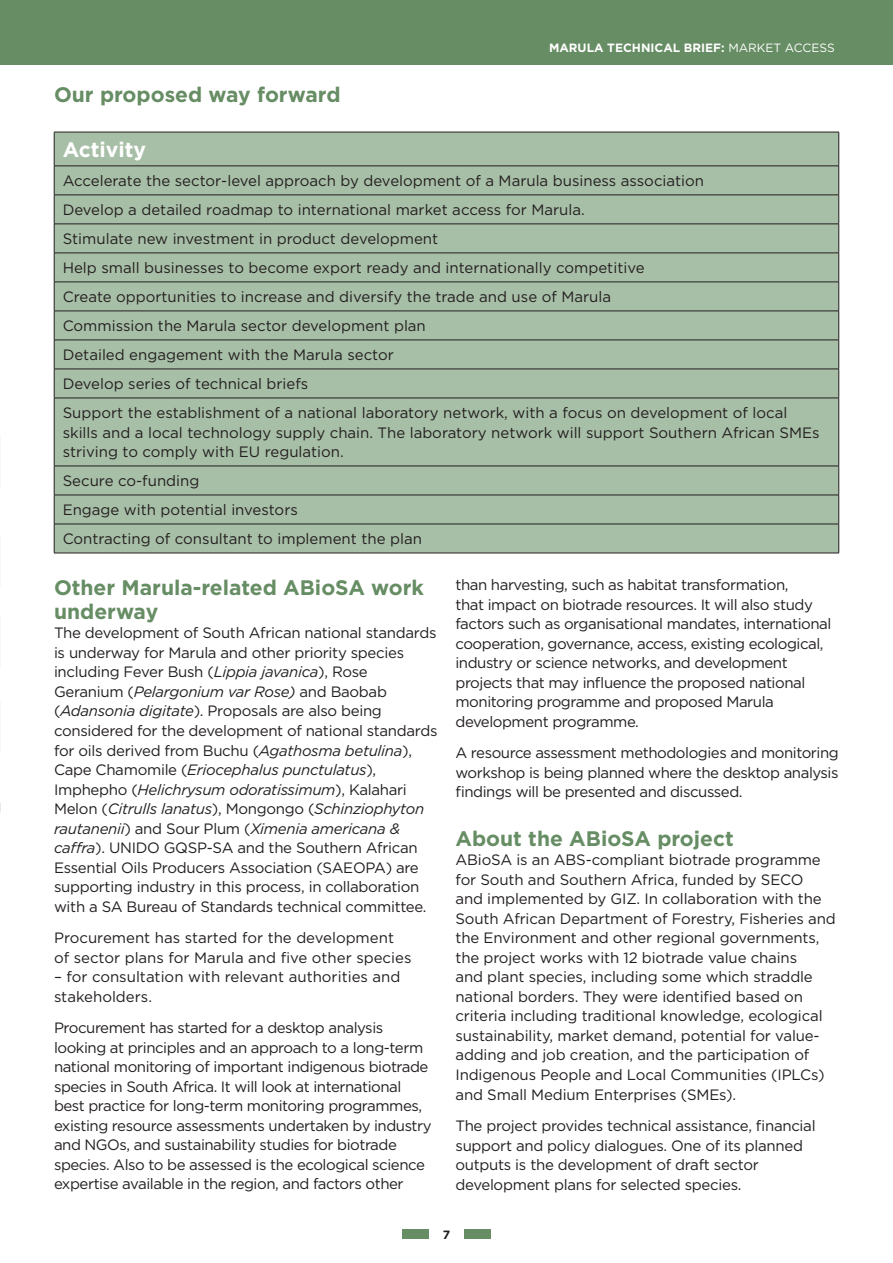
<style>
.page{position:relative;width:893px;height:1263px;background:#fff}
.page>*{position:absolute;margin:0;border:0;box-sizing:border-box;transform-origin:0 0}
.heading{font:700 21px/24px "Gotham";color:#668d63}
.heading-2{font:700 21px "Gotham";color:#fff}
.body{font:15px/19.5px "Gotham";letter-spacing:-.02em;color:#231f20}
.body-2{font:15px/19.5px "Gotham";color:#231f20}
.t1{font:700 12px "Gotham";color:#fff}
.t2{font:700 12px "Gotham";color:#231f20}
.s1{font-weight:400}
.s2{font-style:italic}
</style>
<div class="page">
<div style="left:0;top:0;width:893px;height:65px;background:#668d63"></div>
<div style="left:402px;top:1229px;width:26px;height:9px;background:#668d63"></div>
<div style="left:465px;top:1229px;width:26px;height:9px;background:#668d63"></div>
<div style="left:55px;top:133px;width:783px;height:420px;background:#a8bfa7"></div>
<hr style="left:54px;top:132px;width:785px;height:1px;background:#231f20">
<hr style="left:54px;top:132px;width:1px;height:34px;background:#231f20">
<hr style="left:838px;top:132px;width:1px;height:34px;background:#231f20">
<hr style="left:54px;top:166px;width:785px;height:1px;background:#231f20">
<hr style="left:54px;top:195px;width:785px;height:1px;background:#231f20">
<hr style="left:54px;top:224px;width:785px;height:1px;background:#231f20">
<hr style="left:54px;top:253px;width:785px;height:1px;background:#231f20">
<hr style="left:54px;top:282px;width:785px;height:1px;background:#231f20">
<hr style="left:54px;top:311px;width:785px;height:1px;background:#231f20">
<hr style="left:54px;top:340px;width:785px;height:1px;background:#231f20">
<hr style="left:54px;top:369px;width:785px;height:1px;background:#231f20">
<svg style="left:54px;top:166px;width:1px;height:232px"></svg>
<svg style="left:838px;top:166px;width:1px;height:232px"></svg>
<hr style="left:54px;top:398px;width:785px;height:1px;background:#231f20">
<hr style="left:54px;top:398px;width:1px;height:68px;background:#231f20">
<hr style="left:838px;top:398px;width:1px;height:68px;background:#231f20">
<hr style="left:54px;top:466px;width:785px;height:1px;background:#231f20">
<hr style="left:54px;top:495px;width:785px;height:1px;background:#231f20">
<hr style="left:54px;top:524px;width:785px;height:1px;background:#231f20">
<svg style="left:54px;top:466px;width:1px;height:87px"></svg>
<svg style="left:838px;top:466px;width:1px;height:87px"></svg>
<hr style="left:54px;top:553px;width:785px;height:1px;background:#231f20">
<p class="t1" style="left:549px;top:40px;width:287px">MARULA TECHNICAL BRIEF: <span class="s1">MARKET ACCESS</span></p>
<p class="heading" style="left:54px;top:82px;width:288px">Our proposed way forward</p>
<p class="heading-2" style="left:63px;top:136px;width:85px">Activity</p>
<p class="body-2" style="left:63px;top:171px;width:643px">Accelerate the sector-level approach by development of a Marula business association</p>
<p class="body-2" style="left:63px;top:200px;width:524px">Develop a detailed roadmap to international market access for Marula.</p>
<p class="body-2" style="left:63px;top:229px;width:377px">Stimulate new investment in product development</p>
<p class="body-2" style="left:63px;top:258px;width:583px">Help small businesses to become export ready and internationally competitive</p>
<p class="body-2" style="left:63px;top:287px;width:550px">Create opportunities to increase and diversify the trade and use of Marula</p>
<p class="body-2" style="left:63px;top:316px;width:365px">Commission the Marula sector development plan</p>
<p class="body-2" style="left:63px;top:345px;width:333px">Detailed engagement with the Marula sector</p>
<p class="body-2" style="left:63px;top:374px;width:247px">Develop series of technical briefs</p>
<p class="body-2" style="left:63px;top:403px;width:759px">Support the establishment of a national laboratory network, with a focus on development of local skills and a local technology supply chain. The laboratory network will support Southern African SMEs striving to comply with EU regulation.</p>
<p class="body-2" style="left:63px;top:471px;width:138px">Secure co-funding</p>
<p class="body-2" style="left:63px;top:500px;width:237px">Engage with potential investors</p>
<p class="body-2" style="left:63px;top:529px;width:361px">Contracting of consultant to implement the plan</p>
<p class="heading" style="left:54px;top:575px;width:371px">Other Marula-related ABioSA work underway</p>
<p class="body" style="left:54px;top:623px;width:385px">The development of South African national standards is underway for Marula and other priority species including Fever Bush (<span class="s2">Lippia javanica</span>), Rose Geranium (<span class="s2">Pelargonium var Rose)</span> and Baobab (<span class="s2">Adansonia digitate</span>). Proposals are also being considered for the development of national standards for oils derived from Buchu (<span class="s2">Agathosma betulina</span>), Cape Chamomile (<span class="s2">Eriocephalus punctulatus</span>), Imphepho (<span class="s2">Helichrysum odoratissimum</span>), Kalahari Melon (<span class="s2">Citrulls lanatus</span>), Mongongo (<span class="s2">Schinziophyton rautanenii</span>) and Sour Plum (<span class="s2">Ximenia americana &amp; caffra</span>). UNIDO GQSP-SA and the Southern African Essential Oils Producers Association (SAEOPA) are supporting industry in this process, in collaboration with a SA Bureau of Standards technical committee.</p>
<p class="body-2" style="left:54px;top:928px;width:359px">Procurement has started for the development of sector plans for Marula and five other species</p>
<p class="body-2" style="left:54px;top:967px;width:348px">– for consultation with relevant authorities and stakeholders.</p>
<p class="body" style="left:54px;top:1018px;width:379px">Procurement has started for a desktop analysis looking at principles and an approach to a long-term national monitoring of important indigenous biotrade species in South Africa. It will look at international best practice for long-term monitoring programmes, existing resource assessments undertaken by industry and NGOs, and sustainability studies for biotrade species. Also to be assessed is the ecological science expertise available in the region, and factors other</p>
<p class="body" style="left:455px;top:575px;width:377px">than harvesting, such as habitat transformation,<br>that impact on biotrade resources. It will also study factors such as organisational mandates, international cooperation, governance, access, existing ecological, industry or science networks, and development projects that may influence the proposed national monitoring programme and proposed Marula development programme.</p>
<p class="body" style="left:455px;top:743px;width:385px;text-align:justify">A resource assessment methodologies and monitoring workshop is being planned where the desktop analysis findings will be presented and discussed.</p>
<p class="heading" style="left:455px;top:826px;width:280px">About the ABioSA project</p>
<p class="body" style="left:455px;top:850px;width:382px">ABioSA is an ABS-compliant biotrade programme for South and Southern Africa, funded by SECO<br>and implemented by GIZ. In collaboration with the South African Department of Forestry, Fisheries and the Environment and other regional governments, the project works with 12 biotrade value chains<br>and plant species, including some which straddle national borders. They were identified based on criteria including traditional knowledge, ecological sustainability, market demand, potential for value&shy;adding and job creation, and the participation of Indigenous People and Local Communities (IPLCs) and Small Medium Enterprises (SMEs).</p>
<p class="body" style="left:455px;top:1115px;width:362px">The project provides technical assistance, financial support and policy dialogues. One of its planned outputs is the development of draft sector development plans for selected species.</p>
<p class="t2" style="left:443px;top:1226px;width:9px">7</p>
</div>
